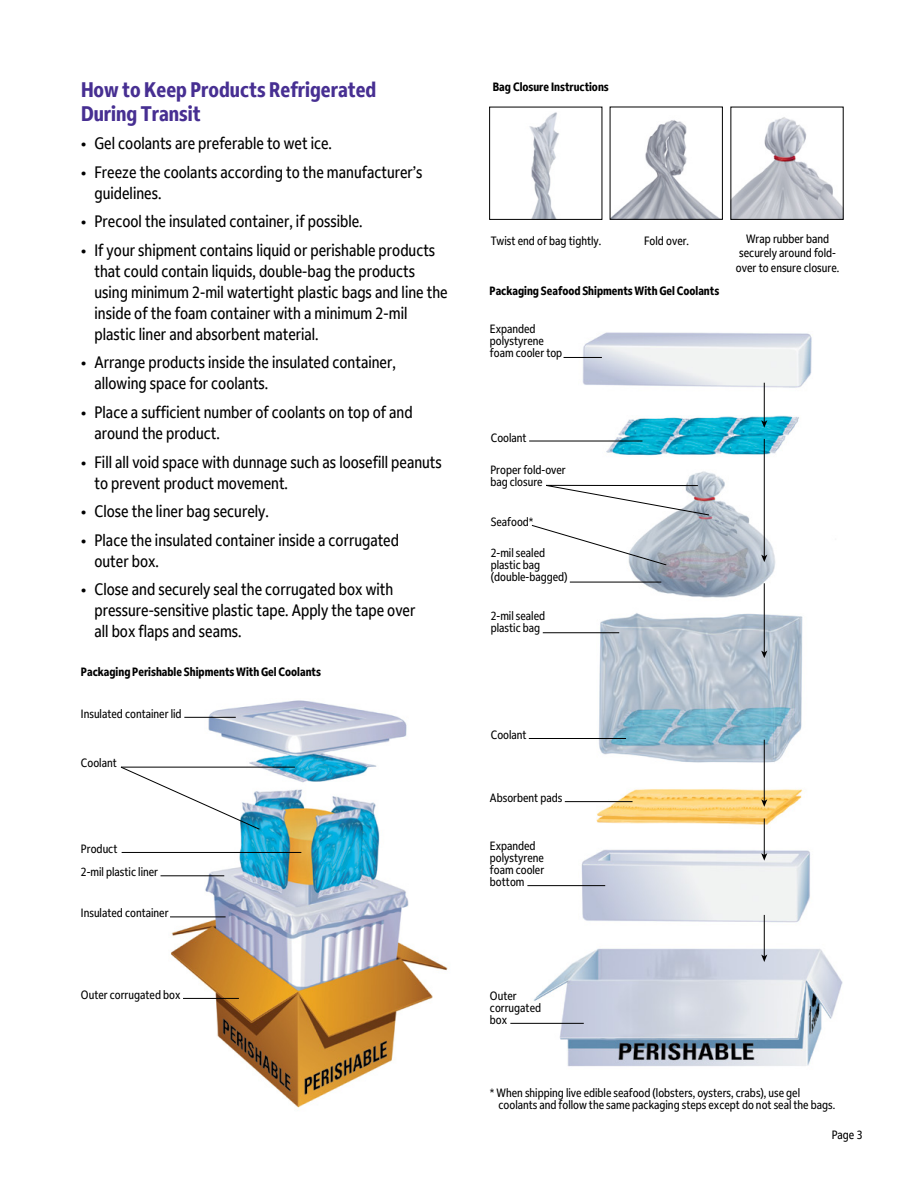
<style>
.page{position:relative;width:918px;height:1188px;background:#fff}
.page>*{position:absolute;margin:0;border:0;box-sizing:border-box;transform-origin:0 0}
.t1{font:700 condensed 21px/24px "Fed Ex Sans";color:#472f92}
.t2{font:condensed 16.5px/21px "Fed Ex Sans";color:#000}
.t3{font:condensed 12px/12px "Fed Ex Sans";color:#000}
.t4{font:700 condensed 12px "Fed Ex Sans";color:#000}
</style>
<div class="page">
<img style="left:160px;top:700px;width:288px;height:408px">
<hr style="left:184px;top:717px;width:52px;height:1px;background:#000">
<hr style="left:161px;top:875px;width:63px;height:1px;background:#000">
<hr style="left:170px;top:917px;width:56px;height:1px;background:#000">
<hr style="left:183px;top:998px;width:56px;height:1px;background:#000">
<svg style="left:120px;top:766px;width:182px;height:87px"></svg>
<img style="left:525px;top:332px;width:318px;height:735px">
<hr style="left:529px;top:441px;width:113px;height:1px;background:#000">
<hr style="left:529px;top:738px;width:97px;height:1px;background:#000">
<svg style="left:531px;top:524px;width:136px;height:42px"></svg>
<hr style="left:570px;top:582px;width:91px;height:1px;background:#000">
<hr style="left:543px;top:632px;width:76px;height:1px;background:#000">
<hr style="left:764px;top:383px;width:1px;height:39px;background:#000">
<svg style="left:761px;top:420px;width:6px;height:8px"></svg>
<hr style="left:764px;top:583px;width:1px;height:70px;background:#000">
<svg style="left:761px;top:651px;width:6px;height:7px"></svg>
<hr style="left:764px;top:740px;width:1px;height:61px;background:#000">
<svg style="left:761px;top:799px;width:6px;height:8px"></svg>
<hr style="left:764px;top:819px;width:1px;height:36px;background:#000">
<svg style="left:761px;top:853px;width:6px;height:8px"></svg>
<hr style="left:764px;top:915px;width:1px;height:42px;background:#000">
<svg style="left:761px;top:955px;width:6px;height:7px"></svg>
<hr style="left:764px;top:439px;width:1px;height:118px;background:#000">
<svg style="left:761px;top:555px;width:6px;height:7px"></svg>
<hr style="left:565px;top:801px;width:68px;height:1px;background:#000">
<hr style="left:527px;top:885px;width:78px;height:1px;background:#000">
<hr style="left:564px;top:357px;width:38px;height:1px;background:#000">
<hr style="left:510px;top:1023px;width:74px;height:1px;background:#000">
<svg style="left:545px;top:485px;width:165px;height:31px"></svg>
<img style="left:529px;top:112px;width:30px;height:106px">
<div style="left:489px;top:107px;width:113px;height:113px;border:1px solid #000"></div>
<img style="left:612px;top:120px;width:107px;height:98px">
<div style="left:610px;top:107px;width:113px;height:113px;border:1px solid #000"></div>
<img style="left:732px;top:117px;width:110px;height:101px">
<p class="t1" style="left:81px;top:77px;width:297px">How to Keep Products Refrigerated<br>During Transit</p>
<p class="t2" style="left:81px;top:133px;width:253px">• Gel coolants are preferable to wet ice.</p>
<p class="t2" style="left:94px;top:161px;width:330px;text-indent:-13px">• Freeze the coolants according to the manufacturer’s guidelines.</p>
<p class="t2" style="left:81px;top:211px;width:283px">• Precool the insulated container, if possible.</p>
<p class="t2" style="left:94px;top:240px;width:355px;text-indent:-13px">• If your shipment contains liquid or perishable products that could contain liquids, double-bag the products using minimum 2-mil watertight plastic bags and line the inside of the foam container with a minimum 2-mil plastic liner and absorbent material.</p>
<p class="t2" style="left:94px;top:352px;width:303px;text-indent:-13px">• Arrange products inside the insulated container, allowing space for coolants.</p>
<p class="t2" style="left:94px;top:402px;width:320px;text-indent:-13px">• Place a sufficient number of coolants on top of and around the product.</p>
<p class="t2" style="left:94px;top:451px;width:349px;text-indent:-13px">• Fill all void space with dunnage such as loosefill peanuts to prevent product movement.</p>
<p class="t2" style="left:81px;top:501px;width:189px">• Close the liner bag securely.</p>
<p class="t2" style="left:94px;top:529px;width:306px;text-indent:-13px">• Place the insulated container inside a corrugated outer box.</p>
<p class="t2" style="left:94px;top:579px;width:322px;text-indent:-13px">• Close and securely seal the corrugated box with pressure-sensitive plastic tape. Apply the tape over all box flaps and seams.</p>
<p class="t4" style="left:81px;top:665px;width:242px">Packaging Perishable Shipments With Gel Coolants</p>
<p class="t3" style="left:81px;top:708px;width:102px">Insulated container lid</p>
<p class="t3" style="left:81px;top:757px;width:37px">Coolant</p>
<p class="t3" style="left:81px;top:843px;width:38px">Product</p>
<p class="t3" style="left:81px;top:866px;width:79px">2-mil plastic liner</p>
<p class="t3" style="left:81px;top:907px;width:89px">Insulated container</p>
<p class="t3" style="left:81px;top:989px;width:101px">Outer corrugated box</p>
<p class="t4" style="left:493px;top:79px;width:118px">Bag Closure Instructions</p>
<p class="t3" style="left:491px;top:234px;width:112px">Twist end of bag tightly.</p>
<p class="t3" style="left:644px;top:235px;width:47px">Fold over.</p>
<p class="t3" style="left:736px;top:232px;width:105px;line-height:14.4px;text-align:center">Wrap rubber band securely around fold&shy;over to ensure closure.</p>
<p class="t4" style="left:490px;top:284px;width:231px">Packaging Seafood Shipments With Gel Coolants</p>
<p class="t3" style="left:490px;top:323px;width:74px">Expanded polystyrene foam cooler top</p>
<p class="t3" style="left:491px;top:432px;width:37px">Coolant</p>
<p class="t3" style="left:490px;top:464px;width:77px">Proper fold-over bag closure</p>
<p class="t3" style="left:491px;top:516px;width:44px">Seafood*</p>
<p class="t3" style="left:491px;top:547px;width:78px">2-mil sealed plastic bag (double-bagged)</p>
<p class="t3" style="left:491px;top:610px;width:56px">2-mil sealed plastic bag</p>
<p class="t3" style="left:491px;top:729px;width:37px">Coolant</p>
<p class="t3" style="left:490px;top:792px;width:74px">Absorbent pads</p>
<p class="t3" style="left:490px;top:840px;width:56px">Expanded polystyrene foam cooler bottom</p>
<p class="t3" style="left:490px;top:990px;width:53px">Outer corrugated box</p>
<p class="t3" style="left:499px;top:1087px;width:338px;text-indent:-9px">* When shipping live edible seafood (lobsters, oysters, crabs), use gel coolants and follow the same packaging steps except do not seal the bags.</p>
<p class="t3" style="left:832px;top:1129px;width:32px">Page 3</p>
</div>
